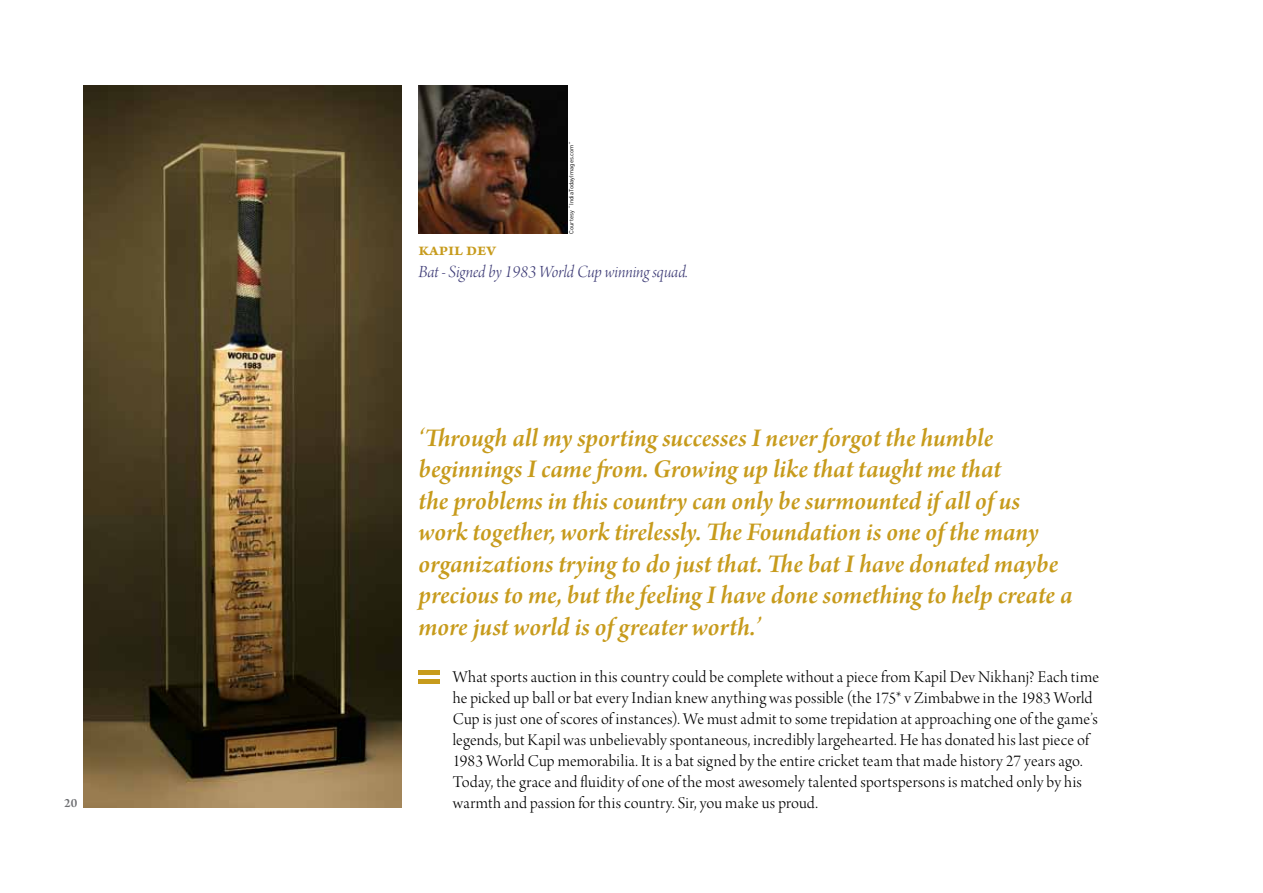
<style>
.page{position:relative;width:1263px;height:893px;background:#fff}
.page>*{position:absolute;margin:0;border:0;box-sizing:border-box;transform-origin:0 0}
.t1{font:27px/31.5px "Arno Pro Smbd Italic Subhead";color:#c79b1c}
.t2{font:600 18.9px "Arno Pro";letter-spacing:-.01em;color:#c79b1c}
.t3{font:18px "Arno Pro Light Italic Display";letter-spacing:-.005em;color:#3c3a75}
.t4{font:17.4px/21px "Arno Pro Light Display";letter-spacing:.01em;color:#000}
.t5{font:13.5px "Arno Pro Smbd Subhead";color:#6d6e71}
.t6{font:6px "DIN Pro";color:#000}
</style>
<div class="page">
<img style="left:418px;top:85px;width:149px;height:149px">
<img style="left:84px;top:85px;width:317px;height:723px">
<div style="left:419px;top:670px;width:21px;height:5px;background:#c79b1c"></div>
<div style="left:419px;top:679px;width:21px;height:5px;background:#c79b1c"></div>
<p class="t5" style="left:64px;top:796px;width:15px">20</p>
<p class="t6" style="left:567px;top:234px;width:94px;rotate:-90deg">Courtesy “IndiaTodayImages.com”</p>
<p class="t2" style="left:418px;top:239px;width:79px">kapil dev</p>
<p class="t3" style="left:418px;top:261px;width:271px">Bat - Signed by 1983 World Cup winning squad.</p>
<p class="t1" style="left:418px;top:423px;width:655px">‘Through all my sporting successes I never forgot the humble beginnings I came from. Growing up like that taught me that<br>the problems in this country can only be surmounted if all of us work together, work tirelessly. The Foundation is one of the many organizations trying to do just that. The bat I have donated maybe precious to me, but the feeling I have done something to help create a more just world is of greater worth.’</p>
<p class="t4" style="left:453px;top:667px;width:647px">What sports auction in this country could be complete without a piece from Kapil Dev Nikhanj? Each time he picked up ball or bat every Indian knew anything was possible (the 175* v Zimbabwe in the 1983 World Cup is just one of scores of instances). We must admit to some trepidation at approaching one of the game’s legends, but Kapil was unbelievably spontaneous, incredibly largehearted. He has donated his last piece of 1983 World Cup memorabilia. It is a bat signed by the entire cricket team that made history 27 years ago.<br>Today, the grace and fluidity of one of the most awesomely talented sportspersons is matched only by his warmth and passion for this country. Sir, you make us proud.</p>
</div>
